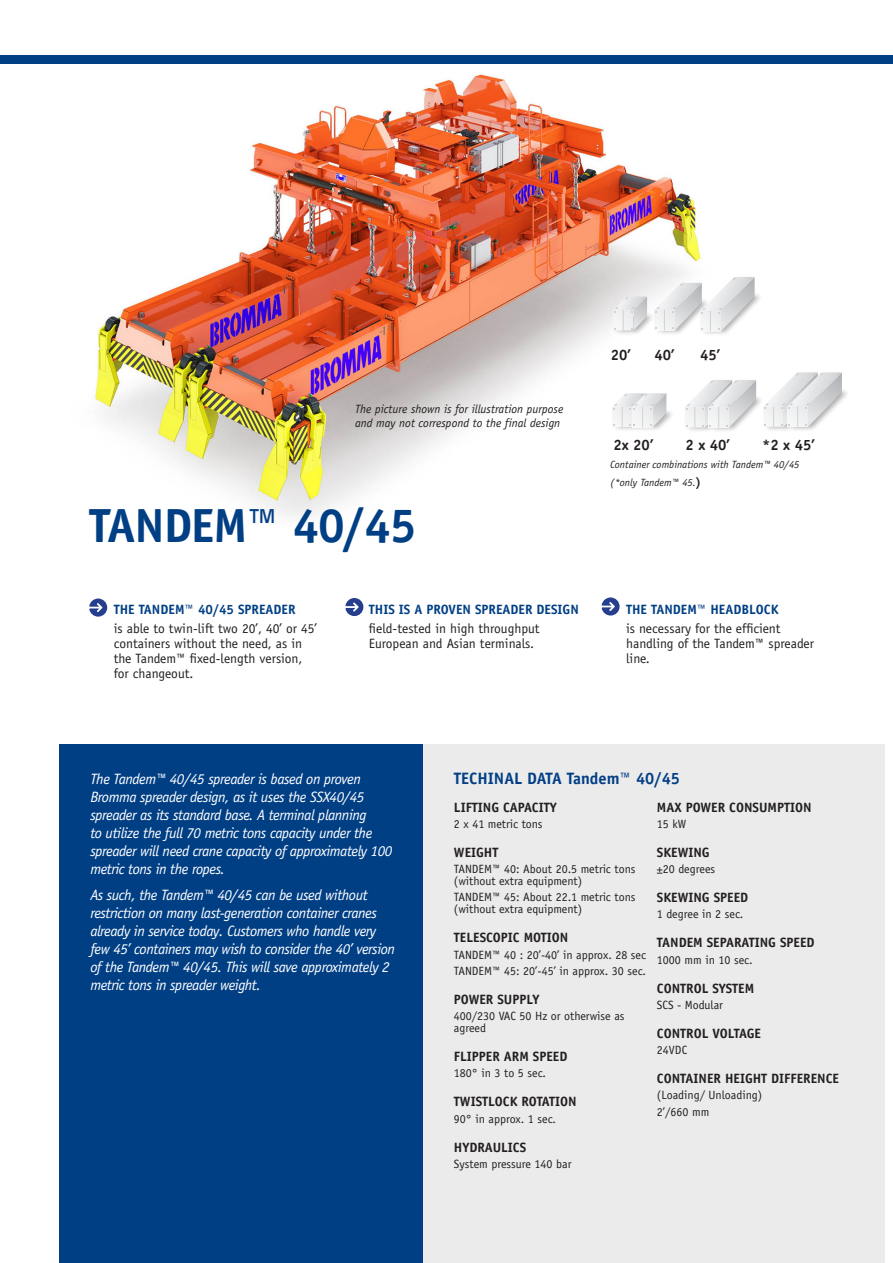
<style>
.page{position:relative;width:893px;height:1263px;background:#fff}
.page>*{position:absolute;margin:0;border:0;box-sizing:border-box;transform-origin:0 0}
.t1{font:700 48px "Officina Sans";letter-spacing:-.02em;color:#013f85}
.t2{font:700 16.5px "Officina Sans";color:#013f85}
.t3{font:italic 15px/18px "Officina Sans";letter-spacing:-.03em;color:#fff}
.t4{font:700 15px "Officina Sans";color:#231f20}
.t5{font:13.5px/15px "Officina Sans Std";color:#231f20}
.t6{font:700 13.5px "Officina Sans";color:#231f20}
.t7{font:700 13.5px "Officina Sans";color:#013f85}
.t8{font:12px/12px "Officina Sans";color:#231f20}
.t9{font:italic 12px/14.4px "Officina Sans";color:#231f20}
.t10{font:italic 10.5px/18px "Officina Sans";color:#231f20}
.s1{font-weight:700;font-style:normal;font-size:12px}
</style>
<div class="page">
<div style="left:423px;top:744px;width:461px;height:519px;background:#ebebec"></div>
<img style="left:94px;top:74px;width:663px;height:444px">
<img style="left:611px;top:310px;width:41px;height:27px">
<svg style="left:613px;top:296px;width:34px;height:34px"></svg>
<img style="left:652px;top:297px;width:46px;height:40px">
<img style="left:698px;top:291px;width:62px;height:46px">
<svg style="left:654px;top:277px;width:101px;height:54px"></svg>
<div style="left:60px;top:744px;width:363px;height:519px;background:#013f85"></div>
<div style="left:0;top:55px;width:893px;height:9px;background:#013f85"></div>
<svg style="left:89px;top:598px;width:18px;height:19px"></svg>
<svg style="left:345px;top:598px;width:18px;height:18px"></svg>
<svg style="left:602px;top:597px;width:18px;height:18px"></svg>
<img style="left:682px;top:394px;width:24px;height:40px">
<img style="left:706px;top:394px;width:55px;height:40px">
<svg style="left:685px;top:380px;width:71px;height:47px"></svg>
<img style="left:785px;top:390px;width:62px;height:41px">
<svg style="left:763px;top:372px;width:79px;height:55px"></svg>
<img style="left:610px;top:407px;width:20px;height:27px">
<img style="left:630px;top:407px;width:47px;height:27px">
<svg style="left:612px;top:393px;width:54px;height:34px"></svg>
<p class="t9" style="left:355px;top:401px;width:210px">The picture shown is for illustration purpose and may not correspond to the final design</p>
<p class="t1" style="left:89px;top:496px;width:329px">TANDEM™ 40/45</p>
<p class="t7" style="left:114px;top:601px;width:183px">THE TANDEM™ 40/45 SPREADER</p>
<p class="t5" style="left:114px;top:621px;width:205px">is able to twin-lift two 20’, 40’ or 45’ containers without the need, as in the Tandem™ fixed-length version, for changeout.</p>
<p class="t7" style="left:369px;top:601px;width:211px">THIS IS A PROVEN SPREADER DESIGN</p>
<p class="t5" style="left:369px;top:621px;width:172px">field-tested in high throughput<br>European and Asian terminals.</p>
<p class="t4" style="left:611px;top:346px;width:22px">20’</p>
<p class="t4" style="left:654px;top:346px;width:22px">40’</p>
<p class="t4" style="left:700px;top:346px;width:22px">45’</p>
<p class="t4" style="left:614px;top:436px;width:41px">2x 20’</p>
<p class="t4" style="left:686px;top:436px;width:46px">2 x 40’</p>
<p class="t4" style="left:762px;top:436px;width:54px">*2 x 45’</p>
<p class="t10" style="left:610px;top:455px;width:191px">Container combinations with Tandem™ 40/45 (*only Tandem™ 45.<span class="s1">)</span></p>
<p class="t7" style="left:626px;top:601px;width:154px">THE TANDEM™ HEADBLOCK</p>
<p class="t5" style="left:626px;top:621px;width:189px">is necessary for the efficient handling of the Tandem™ spreader line.</p>
<p class="t3" style="left:90px;top:770px;width:304px">The Tandem™ 40/45 spreader is based on proven Bromma spreader design, as it uses the SSX40/45 spreader as its standard base. A terminal planning<br>to utilize the full 70 metric tons capacity under the spreader will need crane capacity of approximately 100 metric tons in the ropes.</p>
<p class="t3" style="left:90px;top:886px;width:306px">As such, the Tandem™ 40/45 can be used without restriction on many last-generation container cranes already in service today. Customers who handle very few 45’ containers may wish to consider the 40’ version of the Tandem™ 40/45. This will save approximately 2 metric tons in spreader weight.</p>
<p class="t2" style="left:454px;top:768px;width:228px">TECHINAL DATA Tandem™ 40/45</p>
<p class="t6" style="left:454px;top:798px;width:104px">LIFTING CAPACITY</p>
<p class="t8" style="left:454px;top:818px;width:90px">2 x 41 metric tons</p>
<p class="t6" style="left:454px;top:844px;width:46px">WEIGHT</p>
<p class="t8" style="left:454px;top:863px;width:183px">TANDEM™ 40: About 20.5 metric tons (without extra equipment)</p>
<p class="t8" style="left:454px;top:891px;width:183px">TANDEM™ 45: About 22.1 metric tons (without extra equipment)</p>
<p class="t6" style="left:454px;top:929px;width:116px">TELESCOPIC MOTION</p>
<p class="t8" style="left:454px;top:948px;width:194px">TANDEM™ 40 : 20’-40’ in approx. 28 sec</p>
<p class="t8" style="left:454px;top:965px;width:194px">TANDEM™ 45: 20’-45’ in approx. 30 sec.</p>
<p class="t6" style="left:454px;top:991px;width:87px">POWER SUPPLY</p>
<p class="t8" style="left:454px;top:1010px;width:172px">400/230 VAC 50 Hz or otherwise as agreed</p>
<p class="t6" style="left:454px;top:1048px;width:115px">FLIPPER ARM SPEED</p>
<p class="t8" style="left:454px;top:1067px;width:94px">180° in 3 to 5 sec.</p>
<p class="t6" style="left:454px;top:1093px;width:124px">TWISTLOCK ROTATION</p>
<p class="t8" style="left:454px;top:1112px;width:104px">90° in approx. 1 sec.</p>
<p class="t6" style="left:454px;top:1138px;width:74px">HYDRAULICS</p>
<p class="t8" style="left:454px;top:1158px;width:119px">System pressure 140 bar</p>
<p class="t6" style="left:657px;top:798px;width:156px">MAX POWER CONSUMPTION</p>
<p class="t8" style="left:657px;top:818px;width:31px">15 kW</p>
<p class="t6" style="left:657px;top:844px;width:54px">SKEWING</p>
<p class="t8" style="left:657px;top:863px;width:60px">±20 degrees</p>
<p class="t6" style="left:657px;top:889px;width:93px">SKEWING SPEED</p>
<p class="t8" style="left:657px;top:908px;width:88px">1 degree in 2 sec.</p>
<p class="t6" style="left:657px;top:934px;width:159px">TANDEM SEPARATING SPEED</p>
<p class="t8" style="left:657px;top:953px;width:97px">1000 mm in 10 sec.</p>
<p class="t6" style="left:657px;top:979px;width:99px">CONTROL SYSTEM</p>
<p class="t8" style="left:657px;top:999px;width:68px">SCS - Modular</p>
<p class="t6" style="left:657px;top:1025px;width:106px">CONTROL VOLTAGE</p>
<p class="t8" style="left:657px;top:1044px;width:32px">24VDC</p>
<p class="t6" style="left:657px;top:1070px;width:183px">CONTAINER HEIGHT DIFFERENCE</p>
<p class="t8" style="left:657px;top:1089px;width:107px">(Loading/ Unloading)</p>
<p class="t8" style="left:657px;top:1105px;width:54px">2’/660 mm</p>
</div>
